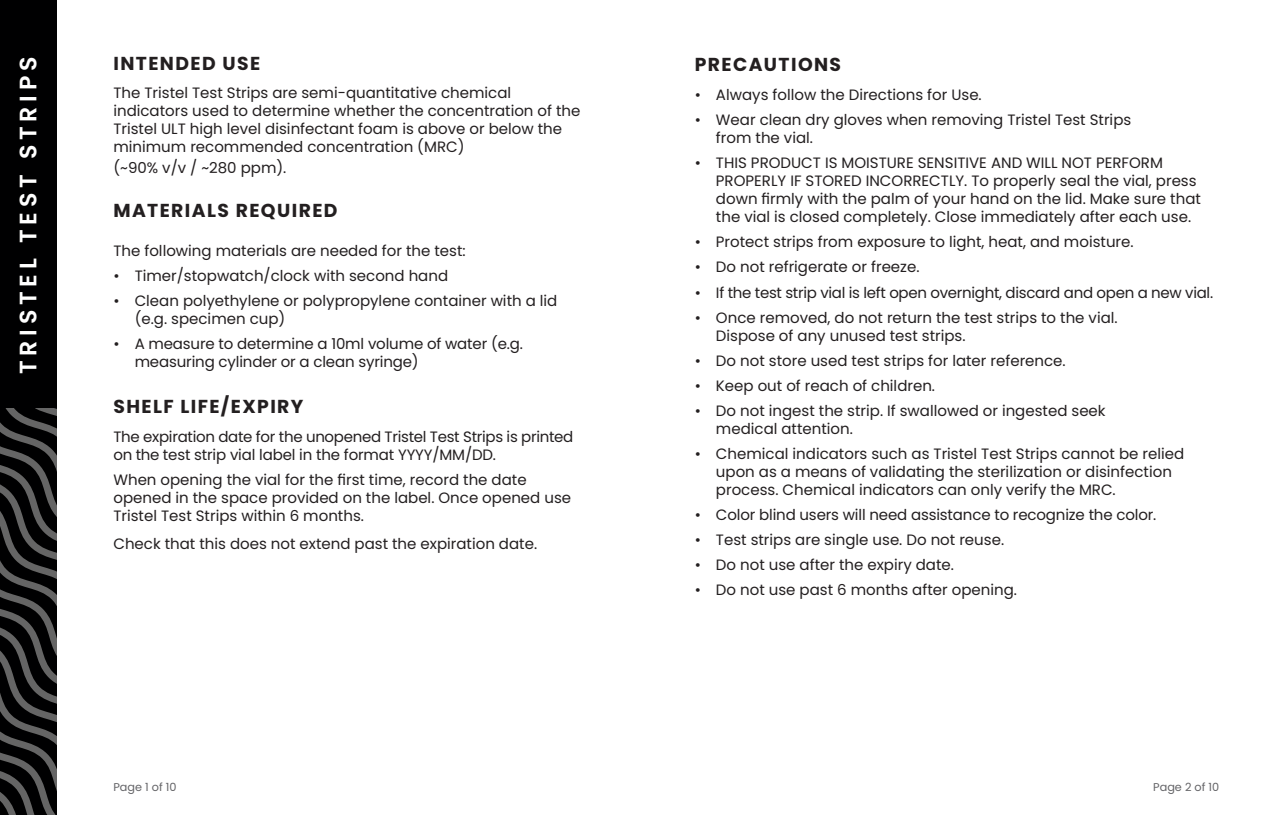
<style>
.page{position:relative;width:1276px;height:815px;background:#fff}
.page>*{position:absolute;margin:0;border:0;box-sizing:border-box;transform-origin:0 0}
.t1{font:600 23.75px "Poppins";letter-spacing:.2em;color:#fff}
.t2{font:700 18.75px "Poppins";letter-spacing:.075em;color:#231f20}
.t3{font:15px/18px "Poppins";color:#231f20}
.t4{font:15px/18px "Poppins";letter-spacing:-.02em;color:#231f20}
.t5{font:11.25px "Poppins";letter-spacing:.005em;color:#636366}
</style>
<div class="page">
<div style="left:0;top:0;width:57px;height:815px;background:#000001"></div>
<svg style="left:0;top:409px;width:57px;height:406px"></svg>
<h1 class="t1" style="left:15px;top:374px;width:319px;rotate:-90deg">TRISTEL TEST STRIPS</h1>
<p class="t2" style="left:113px;top:52px;width:148px">INTENDED USE</p>
<p class="t3" style="left:113px;top:84px;width:468px">The Tristel Test Strips are semi-quantitative chemical indicators used to determine whether the concentration of the Tristel ULT high level disinfectant foam is above or below the minimum recommended concentration (MRC)</p>
<p class="t3" style="left:113px;top:159px;width:174px">(~90% v/v / ~280 ppm).</p>
<p class="t2" style="left:113px;top:199px;width:226px">MATERIALS REQUIRED</p>
<p class="t3" style="left:113px;top:242px;width:354px">The following materials are needed for the test:</p>
<p class="t3" style="left:113px;top:267px;width:336px">• Timer/stopwatch/clock with second hand</p>
<p class="t3" style="left:135px;top:292px;width:424px;text-indent:-21px">• Clean polyethylene or polypropylene container with a lid (e.g. specimen cup)</p>
<p class="t3" style="left:135px;top:335px;width:390px;text-indent:-21px">• A measure to determine a 10ml volume of water (e.g. measuring cylinder or a clean syringe)</p>
<p class="t2" style="left:113px;top:396px;width:192px">SHELF LIFE/EXPIRY</p>
<p class="t4" style="left:113px;top:428px;width:461px">The expiration date for the unopened Tristel Test Strips is printed on the test strip vial label in the format YYYY/MM/DD.</p>
<p class="t3" style="left:113px;top:471px;width:459px">When opening the vial for the first time, record the date opened in the space provided on the label. Once opened use<br>Tristel Test Strips within 6 months.</p>
<p class="t3" style="left:113px;top:534px;width:425px">Check that this does not extend past the expiration date.</p>
<p class="t2" style="left:694px;top:54px;width:148px">PRECAUTIONS</p>
<p class="t3" style="left:694px;top:86px;width:288px">• Always follow the Directions for Use.</p>
<p class="t3" style="left:716px;top:111px;width:417px;text-indent:-21px">• Wear clean dry gloves when removing Tristel Test Strips from the vial.</p>
<p class="t3" style="left:716px;top:154px;width:486px;text-indent:-21px">• THIS PRODUCT IS MOISTURE SENSITIVE AND WILL NOT PERFORM PROPERLY IF STORED INCORRECTLY. To properly seal the vial, press down firmly with the palm of your hand on the lid. Make sure that the vial is closed completely. Close immediately after each use.</p>
<p class="t3" style="left:694px;top:233px;width:440px">• Protect strips from exposure to light, heat, and moisture.</p>
<p class="t3" style="left:694px;top:258px;width:226px">• Do not refrigerate or freeze.</p>
<p class="t4" style="left:694px;top:283px;width:520px">• If the test strip vial is left open overnight, discard and open a new vial.</p>
<p class="t3" style="left:716px;top:308px;width:403px;text-indent:-21px">• Once removed, do not return the test strips to the vial.<br>Dispose of any unused test strips.</p>
<p class="t3" style="left:694px;top:351px;width:372px">• Do not store used test strips for later reference.</p>
<p class="t3" style="left:694px;top:377px;width:242px">• Keep out of reach of children.</p>
<p class="t3" style="left:716px;top:402px;width:391px;text-indent:-21px">• Do not ingest the strip. If swallowed or ingested seek medical attention.</p>
<p class="t3" style="left:716px;top:445px;width:470px;text-indent:-21px">• Chemical indicators such as Tristel Test Strips cannot be relied upon as a means of validating the sterilization or disinfection process. Chemical indicators can only verify the MRC.</p>
<p class="t3" style="left:694px;top:506px;width:463px">• Color blind users will need assistance to recognize the color.</p>
<p class="t3" style="left:694px;top:531px;width:311px">• Test strips are single use. Do not reuse.</p>
<p class="t3" style="left:694px;top:556px;width:261px">• Do not use after the expiry date.</p>
<p class="t3" style="left:694px;top:581px;width:324px">• Do not use past 6 months after opening.</p>
<p class="t5" style="left:113px;top:780px;width:65px">Page 1 of 10</p>
<p class="t5" style="left:1153px;top:780px;width:68px">Page 2 of 10</p>
</div>
